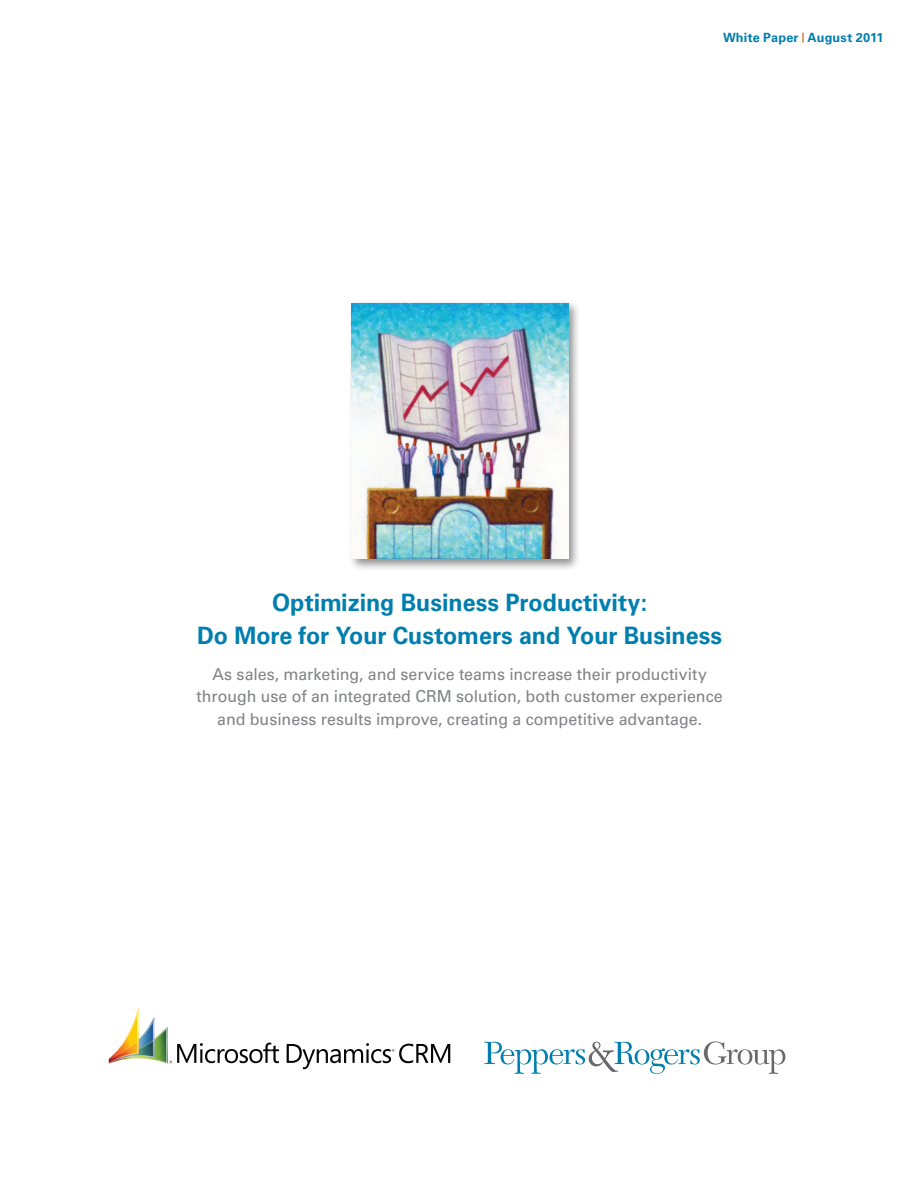
<style>
.page{position:relative;width:918px;height:1188px;background:#fff}
.page>*{position:absolute;margin:0;border:0;box-sizing:border-box;transform-origin:0 0}
.t1{font:700 24px/33px "Univers";letter-spacing:-.005em;color:#007eae;text-align:center}
.t2{font:16.5px/22.5px "Univers";color:#808285;text-align:center}
.t3{font:700 12.75px "Univers";letter-spacing:.015em;color:#007eae}
.s1{font-size:9.75px;color:#d06f18}
</style>
<div class="page">
<svg style="left:484px;top:1041px;width:301px;height:33px"></svg>
<svg style="left:287px;top:1043px;width:163px;height:26px"></svg>
<svg style="left:109px;top:1008px;width:170px;height:56px"></svg>
<div style="left:348px;top:299px;width:233px;height:272px;background:#231f20;opacity:.5"></div>
<img style="left:352px;top:303px;width:216px;height:256px">
<p class="t3" style="left:723px;top:30px;width:162px">White Paper <span class="s1">|</span> August 2011</p>
<h1 class="t1" style="left:197px;top:586px;width:526px">Optimizing Business Productivity:<br>Do More for Your Customers and Your Business</h1>
<p class="t2" style="left:197px;top:662px;width:528px">As sales, marketing, and service teams increase their productivity through use of an integrated CRM solution, both customer experience and business results improve, creating a competitive advantage.</p>
</div>
